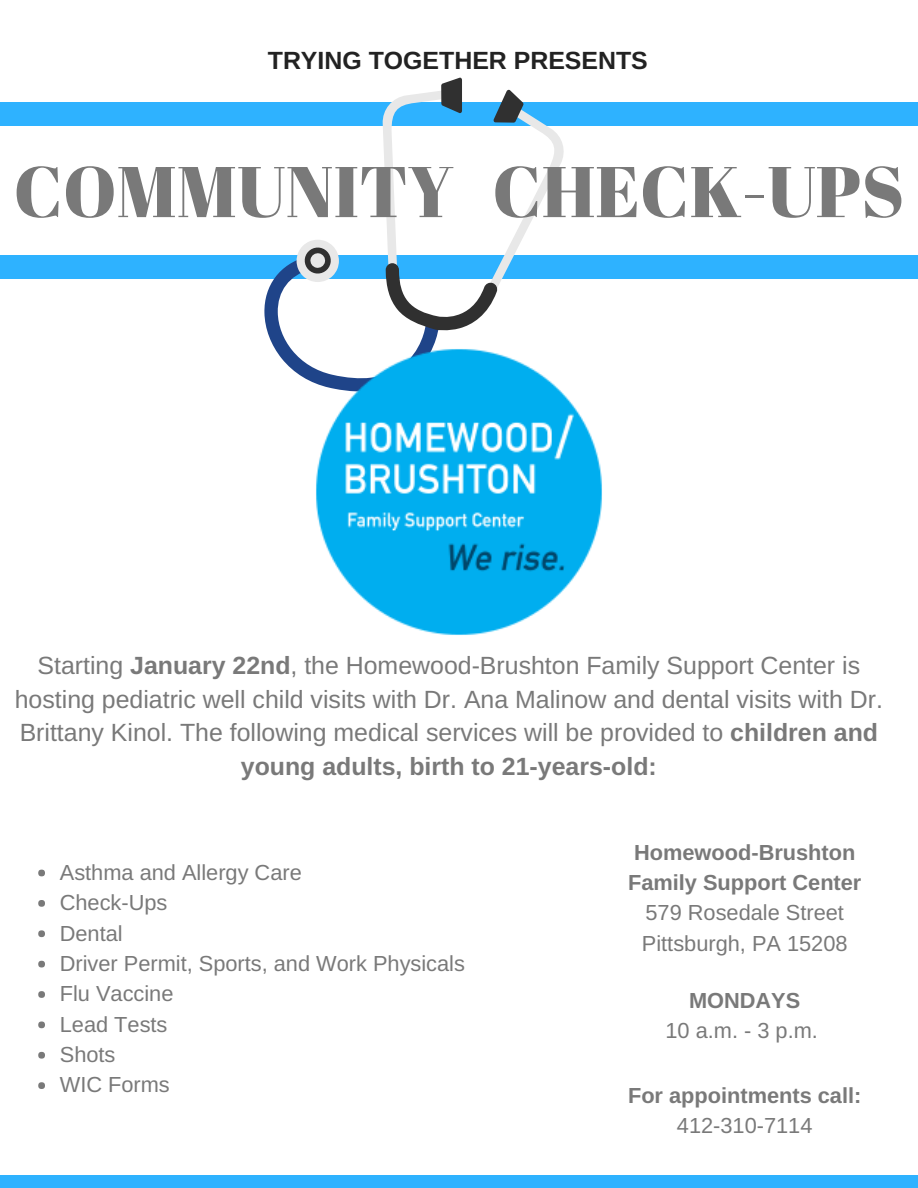
<style>
.page{position:relative;width:918px;height:1188px;background:#fff}
.page>*{position:absolute;margin:0;border:0;box-sizing:border-box;transform-origin:0 0}
.t1{font:71.55px "Abril Fatface";color:#797979}
.t2{font:24.9px/33.8px "Arimo";color:#797979;text-align:center}
.t3{font:700 24.9px "Arimo";color:#222}
.t4{font:21.75px/30.3px "Arimo";color:#797979}
.t5{font:700 21.75px/30.3px "Arimo";color:#797979}
.s1{font-weight:700}
</style>
<div class="page">
<div style="left:38px;top:870px;width:7px;height:6px;background:#797979;border-radius:50%"></div>
<div style="left:38px;top:900px;width:7px;height:7px;background:#797979;border-radius:50%"></div>
<div style="left:38px;top:930px;width:7px;height:7px;background:#797979;border-radius:50%"></div>
<div style="left:38px;top:961px;width:7px;height:7px;background:#797979;border-radius:50%"></div>
<div style="left:38px;top:991px;width:7px;height:7px;background:#797979;border-radius:50%"></div>
<div style="left:38px;top:1022px;width:7px;height:6px;background:#797979;border-radius:50%"></div>
<div style="left:38px;top:1052px;width:7px;height:7px;background:#797979;border-radius:50%"></div>
<div style="left:38px;top:1082px;width:7px;height:7px;background:#797979;border-radius:50%"></div>
<div style="left:0;top:102px;width:918px;height:24px;background:#2eb2ff"></div>
<div style="left:0;top:255px;width:918px;height:24px;background:#2eb2ff"></div>
<svg style="left:264px;top:78px;width:300px;height:298px"></svg>
<img style="left:300px;top:333px;width:302px;height:302px">
<div style="left:0;top:1176px;width:918px;height:12px;background:#2eb2ff"></div>
<p class="t3" style="left:268px;top:46px;width:382px">TRYING TOGETHER PRESENTS</p>
<h1 class="t1" style="left:14px;top:141px;width:892px">COMMUNITY CHECK-UPS</h1>
<p class="t2" style="left:15px;top:648px;width:870px">Starting <span class="s1">January 22nd</span>, the Homewood-Brushton Family Support Center is hosting pediatric well child visits with Dr. Ana Malinow and dental visits with Dr.<br>Brittany Kinol. The following medical services will be provided to <span class="s1">children and young adults, birth to 21-years-old:</span></p>
<p class="t4" style="left:60px;top:857px;width:407px">Asthma and Allergy Care<br>Check-Ups<br>Dental<br>Driver Permit, Sports, and Work Physicals<br>Flu Vaccine<br>Lead Tests<br>Shots<br>WIC Forms</p>
<p class="t5" style="left:628px;top:837px;width:235px">Homewood-Brushton<br>Family Support Center</p>
<p class="t4" style="left:642px;top:898px;width:207px">579 Rosedale Street<br>Pittsburgh, PA 15208</p>
<p class="t5" style="left:689px;top:985px;width:113px">MONDAYS</p>
<p class="t4" style="left:665px;top:1016px;width:154px">10 a.m. - 3 p.m.</p>
<p class="t5" style="left:628px;top:1080px;width:235px">For appointments call:</p>
<p class="t4" style="left:677px;top:1110px;width:137px">412-310-7114</p>
</div>
